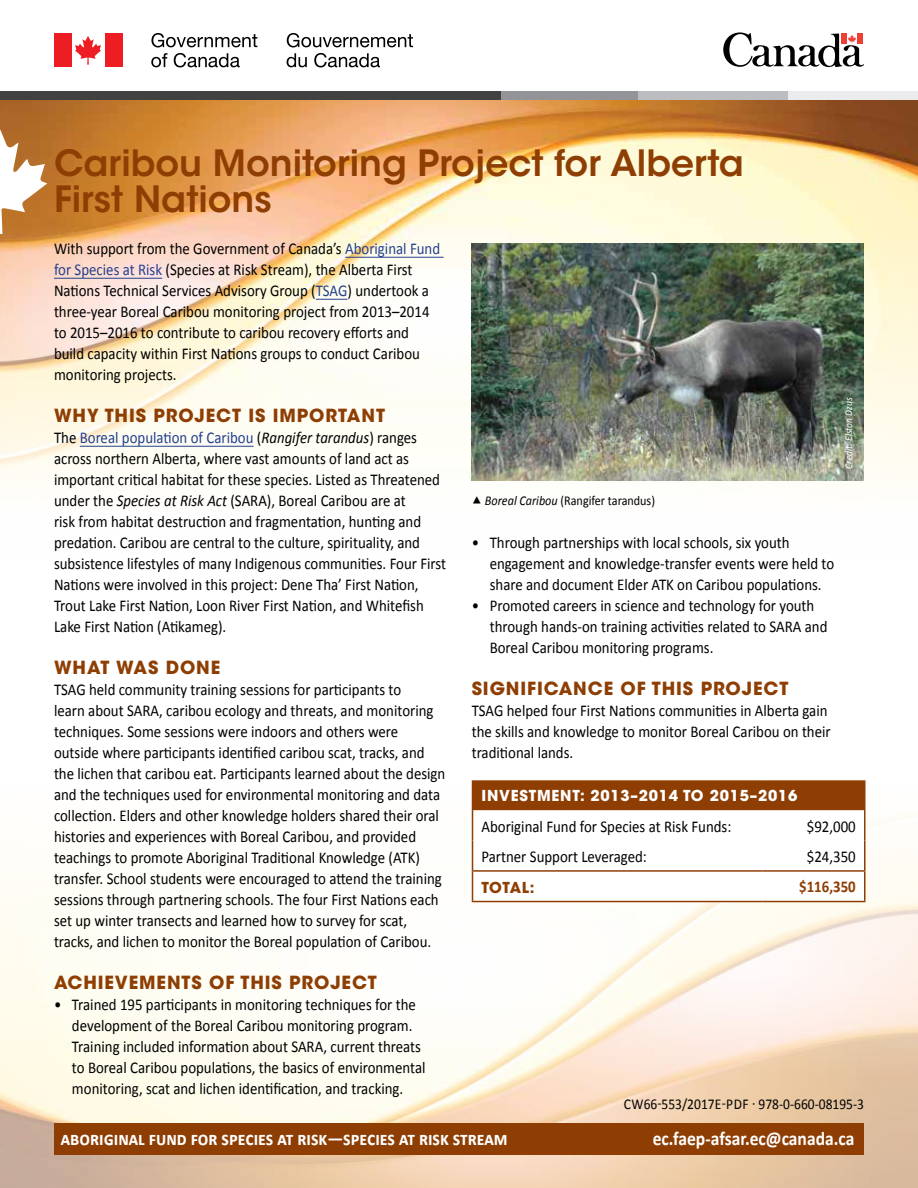
<style>
.page{position:relative;width:918px;height:1188px;background:#fff}
.page>*{position:absolute;margin:0;border:0;box-sizing:border-box;transform-origin:0 0}
.t1{font:600 36px/36px "ITC Avant Garde Std";color:#8e3e03}
.t2{font:700 19.5px "Calibri";color:#fff;scale:.9 1}
.t3{font:700 18px "ITC Avant Garde Std";letter-spacing:.05em;color:#8e3e03}
.t4{font:16.5px/21px "Calibri";color:#000;scale:.9 1}
.t5{font:700 16.5px "Calibri";color:#8e3e03;scale:.9 1}
.t6{font:15px "Calibri";color:#000;scale:.9 1}
.t7{font:700 15px "ITC Avant Garde Std";letter-spacing:.05em;color:#fff}
.t8{font:700 15px "ITC Avant Garde Std";letter-spacing:.02em;color:#8e3e03}
.t9{font:13.5px "Calibri";color:#000;scale:.9 1}
.t10{font:italic 10.5px "Calibri";letter-spacing:-.005em;color:#fff;scale:.9 1}
.s1{color:#25408f}
.s2{font-style:italic}
</style>
<div class="page">
<img style="left:0;top:100px;width:918px;height:381px">
<img style="left:0;top:780px;width:918px;height:408px">
<svg style="left:723px;top:32px;width:141px;height:35px"></svg>
<div style="left:842px;top:34px;width:5px;height:10px;background:#ef3e33"></div>
<div style="left:857px;top:34px;width:5px;height:10px;background:#ef3e33"></div>
<div style="left:564px;top:91px;width:354px;height:9px;background:#ececee"></div>
<div style="left:421px;top:91px;width:367px;height:9px;background:#bcbdc0"></div>
<div style="left:271px;top:91px;width:367px;height:9px;background:#939498"></div>
<div style="left:0;top:91px;width:500px;height:9px;background:#414141"></div>
<div style="left:55px;top:1124px;width:809px;height:31px;background:#8e3e03"></div>
<svg style="left:0;top:129px;width:47px;height:105px"></svg>
<hr style="left:345px;top:257px;width:99px;height:1px;background:#25408f">
<hr style="left:54px;top:278px;width:108px;height:1px;background:#25408f">
<hr style="left:316px;top:299px;width:32px;height:1px;background:#25408f">
<hr style="left:80px;top:446px;width:174px;height:1px;background:#25408f">
<hr style="left:472px;top:780px;width:291px;height:2px;background:#8e3e03">
<hr style="left:763px;top:780px;width:103px;height:2px;background:#8e3e03">
<hr style="left:864px;top:782px;width:2px;height:28px;background:#8e3e03">
<hr style="left:864px;top:810px;width:2px;height:31px;background:#8e3e03">
<hr style="left:864px;top:841px;width:2px;height:29px;background:#8e3e03">
<svg style="left:472px;top:782px;width:393px;height:119px"></svg>
<hr style="left:763px;top:870px;width:103px;height:2px;background:#8e3e03">
<hr style="left:864px;top:872px;width:2px;height:29px;background:#8e3e03">
<hr style="left:472px;top:901px;width:291px;height:1px;background:#8e3e03">
<hr style="left:763px;top:901px;width:103px;height:1px;background:#8e3e03">
<img style="left:472px;top:243px;width:392px;height:238px">
<svg style="left:75px;top:36px;width:26px;height:29px"></svg>
<div style="left:54px;top:33px;width:17px;height:34px;background:#ed1d24"></div>
<div style="left:105px;top:33px;width:17px;height:34px;background:#ed1d24"></div>
<svg style="left:151px;top:33px;width:106px;height:14px"></svg>
<svg style="left:151px;top:53px;width:17px;height:14px"></svg>
<svg style="left:174px;top:53px;width:66px;height:14px"></svg>
<svg style="left:287px;top:33px;width:126px;height:14px"></svg>
<svg style="left:287px;top:53px;width:20px;height:14px"></svg>
<svg style="left:314px;top:53px;width:66px;height:14px"></svg>
<h1 class="t1" style="left:54px;top:145px;width:691px">Caribou Monitoring Project for Alberta<br>First Nations</h1>
<p class="t4" style="left:54px;top:238px;width:431px">With support from the Government of Canada’s <span class="s1">Aboriginal Fund for Species at Risk</span> (Species at Risk Stream), the Alberta First Nations Technical Services Advisory Group (<span class="s1">TSAG</span>) undertook a three-year Boreal Caribou monitoring project from 2013–2014 to 2015–2016 to contribute to caribou recovery efforts and build capacity within First Nations groups to conduct Caribou monitoring projects.</p>
<p class="t3" style="left:54px;top:404px;width:333px">WHY THIS PROJECT IS IMPORTANT</p>
<p class="t4" style="left:54px;top:427px;width:437px">The <span class="s1">Boreal population of Caribou</span> (<span class="s2">Rangifer tarandus</span>) ranges across northern Alberta, where vast amounts of land act as important critical habitat for these species. Listed as Threatened under the <span class="s2">Species at Risk Act</span> (SARA), Boreal Caribou are at<br>risk from habitat destruction and fragmentation, hunting and predation. Caribou are central to the culture, spirituality, and subsistence lifestyles of many Indigenous communities. Four First Nations were involved in this project: Dene Tha’ First Nation, Trout Lake First Nation, Loon River First Nation, and Whitefish Lake First Nation (Atikameg).</p>
<p class="t3" style="left:54px;top:656px;width:168px">WHAT WAS DONE</p>
<p class="t4" style="left:54px;top:679px;width:436px">TSAG held community training sessions for participants to<br>learn about SARA, caribou ecology and threats, and monitoring techniques. Some sessions were indoors and others were outside where participants identified caribou scat, tracks, and the lichen that caribou eat. Participants learned about the design and the techniques used for environmental monitoring and data collection. Elders and other knowledge holders shared their oral histories and experiences with Boreal Caribou, and provided teachings to promote Aboriginal Traditional Knowledge (ATK) transfer. School students were encouraged to attend the training sessions through partnering schools. The four First Nations each set up winter transects and learned how to survey for scat, tracks, and lichen to monitor the Boreal population of Caribou.</p>
<p class="t3" style="left:54px;top:971px;width:324px">ACHIEVEMENTS OF THIS PROJECT</p>
<p class="t4" style="left:72px;top:994px;width:394px;text-indent:-18px">• Trained 195 participants in monitoring techniques for the development of the Boreal Caribou monitoring program.<br>Training included information about SARA, current threats to Boreal Caribou populations, the basics of environmental monitoring, scat and lichen identification, and tracking.</p>
<p class="t10" style="left:841px;top:469px;width:80px;rotate:-90deg">Credit: Elston Dzus</p>
<p class="t9" style="left:485px;top:491px;width:191px"><span class="s2">Boreal Caribou</span> (Rangifer tarandus)</p>
<p class="t4" style="left:490px;top:532px;width:384px;text-indent:-18px">• Through partnerships with local schools, six youth engagement and knowledge-transfer events were held to share and document Elder ATK on Caribou populations.</p>
<p class="t4" style="left:490px;top:595px;width:377px;text-indent:-18px">• Promoted careers in science and technology for youth through hands-on training activities related to SARA and<br>Boreal Caribou monitoring programs.</p>
<p class="t3" style="left:472px;top:677px;width:318px">SIGNIFICANCE OF THIS PROJECT</p>
<p class="t4" style="left:472px;top:700px;width:400px">TSAG helped four First Nations communities in Alberta gain the skills and knowledge to monitor Boreal Caribou on their traditional lands.</p>
<p class="t7" style="left:482px;top:786px;width:318px">INVESTMENT: 2013–2014 TO 2015–2016</p>
<p class="t4" style="left:482px;top:816px;width:279px">Aboriginal Fund for Species at Risk Funds:</p>
<p class="t4" style="left:807px;top:816px;width:56px">$92,000</p>
<p class="t4" style="left:482px;top:846px;width:185px">Partner Support Leveraged:</p>
<p class="t4" style="left:807px;top:846px;width:56px">$24,350</p>
<p class="t8" style="left:482px;top:877px;width:55px">TOTAL:</p>
<p class="t5" style="left:799px;top:876px;width:64px">$116,350</p>
<p class="t6" style="left:624px;top:1094px;width:268px">CW66-553/2017E-PDF · 978-0-660-08195-3</p>
<p class="t2" style="left:61px;top:1126px;width:498px">aboriginal fund for species at risk—species at risk stream</p>
<p class="t2" style="left:653px;top:1126px;width:226px">ec.faep-afsar.ec@canada.ca</p>
</div>
